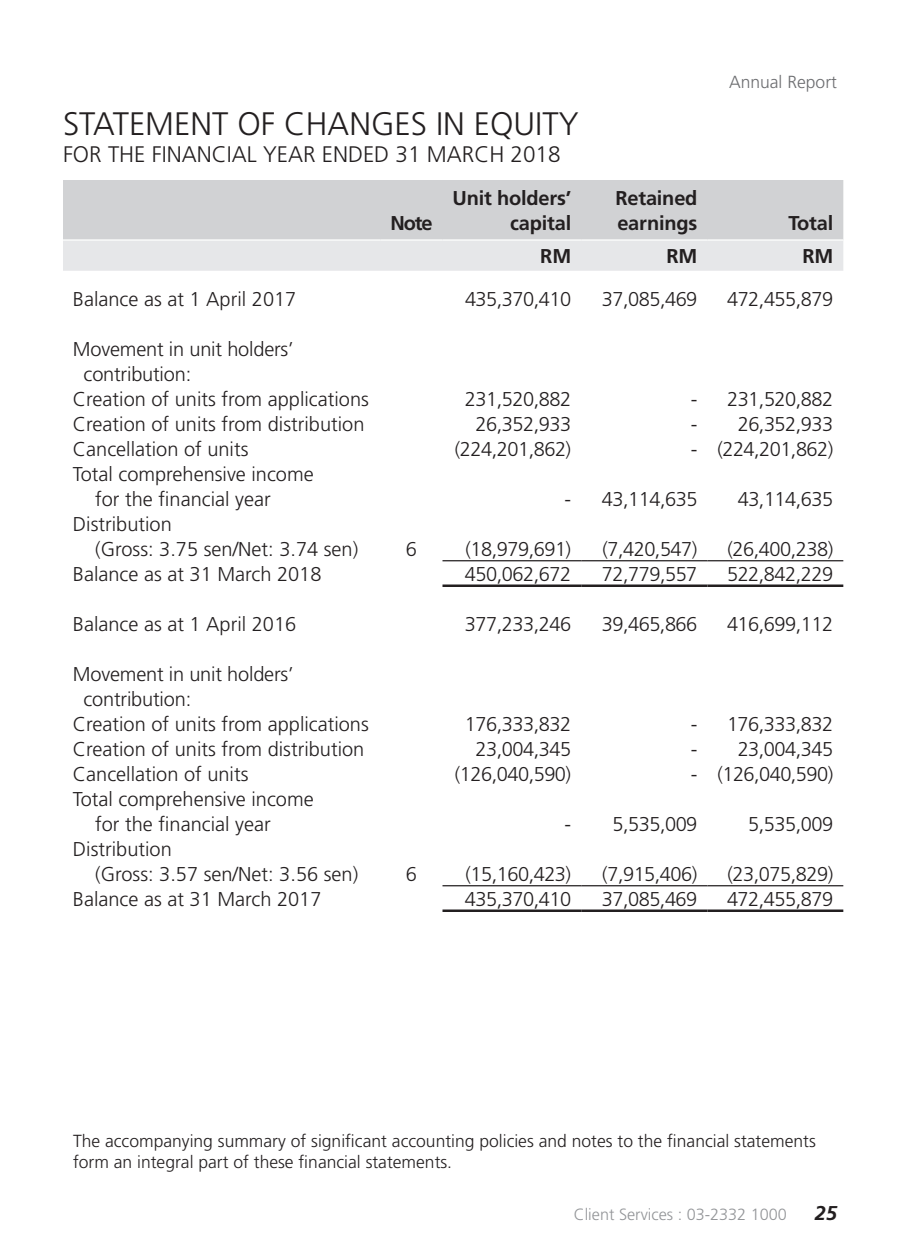
<style>
.page{position:relative;width:900px;height:1260px;background:#fff}
.page>*{position:absolute;margin:0;border:0;box-sizing:border-box;transform-origin:0 0}
.t1{font:300 32.5px "Frutiger";color:#231f20}
.t2{font:300 22.5px "Frutiger";color:#231f20}
.t3{font:300 20px/25px "Frutiger";color:#231f20}
.t4{font:300 20px "Frutiger";letter-spacing:-.025em;color:#231f20}
.t5{font:700 20px/25px "Frutiger";letter-spacing:-.01em;color:#231f20;text-align:right}
.t6{font:italic 700 20px "Frutiger";color:#231f20}
.t7{font:300 17.5px/21px "Frutiger";color:#231f20}
.t8{font:300 17.5px "Frutiger";color:#6c6d70}
.t9{font:300 16.25px "Frutiger";color:#939598}
</style>
<div class="page">
<div style="left:63px;top:180px;width:780px;height:59px;background:#d1d2d4"></div>
<div style="left:63px;top:241px;width:780px;height:30px;background:#e6e7e9"></div>
<hr style="left:442px;top:560px;width:139px;height:1px;background:#231f20">
<hr style="left:581px;top:560px;width:127px;height:1px;background:#231f20">
<hr style="left:708px;top:560px;width:135px;height:1px;background:#231f20">
<hr style="left:442px;top:885px;width:139px;height:1px;background:#231f20">
<hr style="left:581px;top:885px;width:127px;height:1px;background:#231f20">
<hr style="left:708px;top:885px;width:135px;height:1px;background:#231f20">
<hr style="left:442px;top:584px;width:139px;height:3px;background:#231f20">
<hr style="left:581px;top:584px;width:127px;height:3px;background:#231f20">
<hr style="left:708px;top:584px;width:135px;height:3px;background:#231f20">
<hr style="left:442px;top:910px;width:139px;height:2px;background:#231f20">
<hr style="left:581px;top:910px;width:127px;height:2px;background:#231f20">
<hr style="left:708px;top:910px;width:135px;height:2px;background:#231f20">
<h1 class="t1" style="left:63px;top:106px;width:517px">STATEMENT OF CHANGES IN EQUITY</h1>
<p class="t2" style="left:63px;top:142px;width:499px">FOR THE FINANCIAL YEAR ENDED 31 MARCH 2018</p>
<p class="t5" style="left:391px;top:211px;width:43px">Note</p>
<p class="t5" style="left:453px;top:186px;width:120px">Unit holders’ capital</p>
<p class="t5" style="left:616px;top:186px;width:83px;text-align:left">Retained earnings</p>
<p class="t8" style="left:729px;top:72px;width:109px">Annual Report</p>
<p class="t5" style="left:789px;top:211px;width:46px">Total</p>
<p class="t5" style="left:540px;top:244px;width:32px">RM</p>
<p class="t5" style="left:667px;top:244px;width:32px">RM</p>
<p class="t5" style="left:802px;top:244px;width:32px">RM</p>
<p class="t3" style="left:73px;top:287px;width:225px">Balance as at 1 April 2017</p>
<p class="t4" style="left:465px;top:288px;width:108px">435,370,410</p>
<p class="t3" style="left:602px;top:287px;width:97px">37,085,469</p>
<p class="t4" style="left:727px;top:288px;width:108px">472,455,879</p>
<p class="t3" style="left:73px;top:337px;width:222px">Movement in unit holders’</p>
<p class="t3" style="left:84px;top:362px;width:109px">contribution:</p>
<p class="t3" style="left:73px;top:387px;width:297px">Creation of units from applications</p>
<p class="t4" style="left:465px;top:388px;width:108px">231,520,882</p>
<p class="t4" style="left:691px;top:388px;width:144px">- 231,520,882</p>
<p class="t3" style="left:73px;top:412px;width:293px">Creation of units from distribution</p>
<p class="t3" style="left:476px;top:412px;width:97px">26,352,933</p>
<p class="t3" style="left:691px;top:412px;width:144px">- 26,352,933</p>
<p class="t3" style="left:73px;top:437px;width:177px">Cancellation of units</p>
<p class="t4" style="left:455px;top:438px;width:118px">(224,201,862)</p>
<p class="t4" style="left:691px;top:438px;width:144px">- (224,201,862)</p>
<p class="t3" style="left:95px;top:462px;width:220px;text-indent:-22px">Total comprehensive income for the financial year</p>
<p class="t3" style="left:565px;top:487px;width:134px">- 43,114,635</p>
<p class="t3" style="left:738px;top:487px;width:97px">43,114,635</p>
<p class="t3" style="left:95px;top:512px;width:265px;text-indent:-22px">Distribution<br>(Gross: 3.75 sen/Net: 3.74 sen)</p>
<p class="t3" style="left:406px;top:537px;width:13px">6</p>
<p class="t3" style="left:466px;top:537px;width:107px">(18,979,691)</p>
<p class="t3" style="left:602px;top:537px;width:97px">(7,420,547)</p>
<p class="t3" style="left:728px;top:537px;width:107px">(26,400,238)</p>
<p class="t3" style="left:73px;top:562px;width:250px">Balance as at 31 March 2018</p>
<p class="t4" style="left:465px;top:563px;width:108px">450,062,672</p>
<p class="t3" style="left:602px;top:562px;width:97px">72,779,557</p>
<p class="t4" style="left:727px;top:563px;width:108px">522,842,229</p>
<p class="t3" style="left:73px;top:612px;width:225px">Balance as at 1 April 2016</p>
<p class="t4" style="left:465px;top:613px;width:108px">377,233,246</p>
<p class="t3" style="left:602px;top:612px;width:97px">39,465,866</p>
<p class="t4" style="left:727px;top:613px;width:108px">416,699,112</p>
<p class="t3" style="left:73px;top:662px;width:222px">Movement in unit holders’</p>
<p class="t3" style="left:84px;top:687px;width:109px">contribution:</p>
<p class="t3" style="left:73px;top:712px;width:297px">Creation of units from applications</p>
<p class="t4" style="left:465px;top:713px;width:108px">176,333,832</p>
<p class="t4" style="left:691px;top:713px;width:144px">- 176,333,832</p>
<p class="t3" style="left:73px;top:737px;width:293px">Creation of units from distribution</p>
<p class="t3" style="left:476px;top:737px;width:97px">23,004,345</p>
<p class="t3" style="left:691px;top:737px;width:144px">- 23,004,345</p>
<p class="t3" style="left:73px;top:762px;width:177px">Cancellation of units</p>
<p class="t4" style="left:455px;top:763px;width:118px">(126,040,590)</p>
<p class="t4" style="left:691px;top:763px;width:144px">- (126,040,590)</p>
<p class="t3" style="left:95px;top:787px;width:220px;text-indent:-22px">Total comprehensive income for the financial year</p>
<p class="t3" style="left:565px;top:812px;width:134px">- 5,535,009</p>
<p class="t3" style="left:748px;top:812px;width:86px">5,535,009</p>
<p class="t3" style="left:95px;top:837px;width:265px;text-indent:-22px">Distribution<br>(Gross: 3.57 sen/Net: 3.56 sen)</p>
<p class="t3" style="left:406px;top:862px;width:13px">6</p>
<p class="t3" style="left:465px;top:862px;width:107px">(15,160,423)</p>
<p class="t3" style="left:602px;top:862px;width:97px">(7,915,406)</p>
<p class="t3" style="left:728px;top:862px;width:107px">(23,075,829)</p>
<p class="t3" style="left:73px;top:887px;width:250px">Balance as at 31 March 2017</p>
<p class="t4" style="left:465px;top:888px;width:108px">435,370,410</p>
<p class="t3" style="left:602px;top:887px;width:97px">37,085,469</p>
<p class="t4" style="left:727px;top:888px;width:108px">472,455,879</p>
<p class="t7" style="left:73px;top:1130px;width:744px">The accompanying summary of significant accounting policies and notes to the financial statements form an integral part of these financial statements.</p>
<p class="t9" style="left:574px;top:1205px;width:215px">Client Services : 03-2332 1000</p>
<p class="t6" style="left:815px;top:1202px;width:24px">25</p>
</div>
